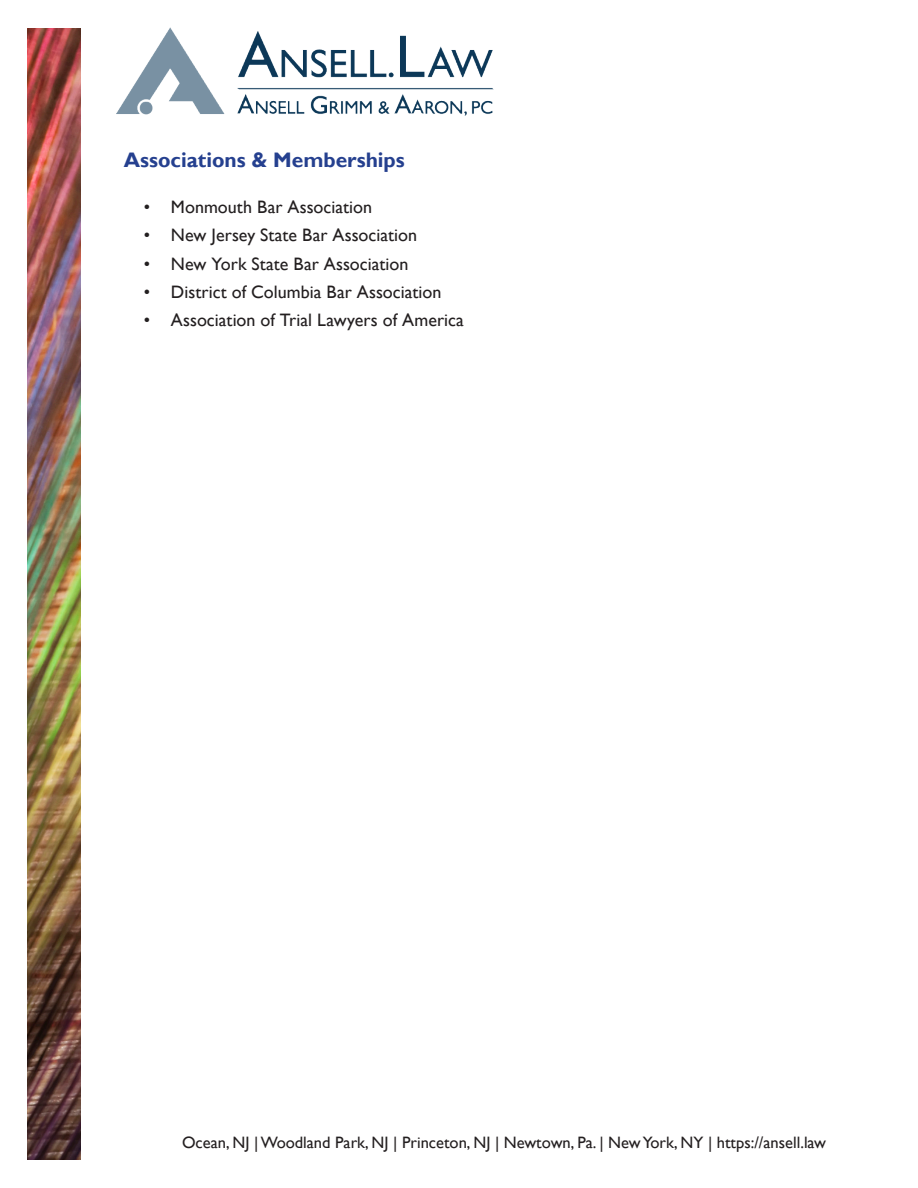
<style>
.page{position:relative;width:918px;height:1188px;background:#fff}
.page>*{position:absolute;margin:0;border:0;box-sizing:border-box;transform-origin:0 0}
.A___M_Head{font:700 21px "Gill Sans";color:#25408f}
.t1{font:18px "Gill Sans";color:#231f20}
.t2{font:16.5px "Gill Sans";color:#231f20}
</style>
<div class="page">
<img style="left:27px;top:28px;width:54px;height:1131px">
<img style="left:117px;top:27px;width:376px;height:89px">
<p class="A___M_Head" style="left:124px;top:147px;width:283px">Associations &amp; Memberships</p>
<p class="t1" style="left:144px;top:196px;width:230px">• Monmouth Bar Association</p>
<p class="t1" style="left:144px;top:225px;width:275px">• New Jersey State Bar Association</p>
<p class="t1" style="left:144px;top:253px;width:266px">• New York State Bar Association</p>
<p class="t1" style="left:144px;top:282px;width:299px">• District of Columbia Bar Association</p>
<p class="t1" style="left:144px;top:310px;width:321px">• Association of Trial Lawyers of America</p>
<p class="t2" style="left:182px;top:1132px;width:645px">Ocean, NJ | Woodland Park, NJ | Princeton, NJ | Newtown, Pa. | New York, NY | https://ansell.law</p>
</div>
